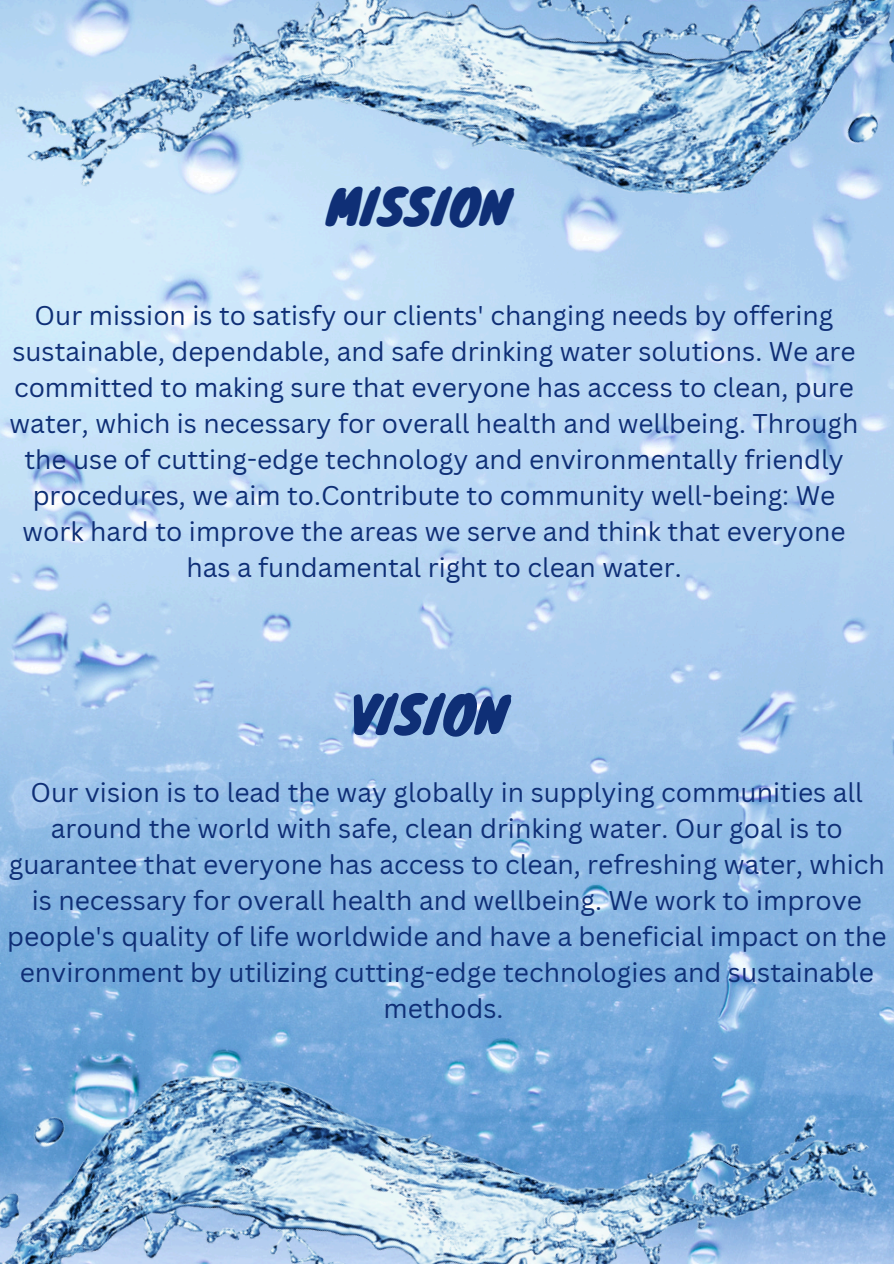
<style>
.page{position:relative;width:894px;height:1264px;background:#fff}
.page>*{position:absolute;margin:0;border:0;box-sizing:border-box;transform-origin:0 0}
.t1{font:51.15px "Knewave";color:#0f2f76}
.t2{font:48.3px "Knewave";color:#0f2f76}
.t3{font:26.4px/36px "Canva Sans";color:#0f2f76;text-align:center}
</style>
<div class="page">
<img style="left:0;top:499px;width:893px;height:277px">
<img style="left:0;top:0;width:893px;height:499px">
<img style="left:0;top:776px;width:893px;height:487px">
<h1 class="t2" style="left:327px;top:168px;width:185px">MISSION</h1>
<p class="t3" style="left:10px;top:297px;width:850px">Our mission is to satisfy our clients' changing needs by offering sustainable, dependable, and safe drinking water solutions. We are committed to making sure that everyone has access to clean, pure water, which is necessary for overall health and wellbeing. Through the use of cutting-edge technology and environmentally friendly procedures, we aim to.Contribute to community well-being: We work hard to improve the areas we serve and think that everyone has a fundamental right to clean water.</p>
<h1 class="t1" style="left:350px;top:673px;width:159px">VISION</h1>
<p class="t3" style="left:7px;top:774px;width:880px">Our vision is to lead the way globally in supplying communities all around the world with safe, clean drinking water. Our goal is to guarantee that everyone has access to clean, refreshing water, which is necessary for overall health and wellbeing. We work to improve people's quality of life worldwide and have a beneficial impact on the environment by utilizing cutting-edge technologies and sustainable methods.</p>
</div>
